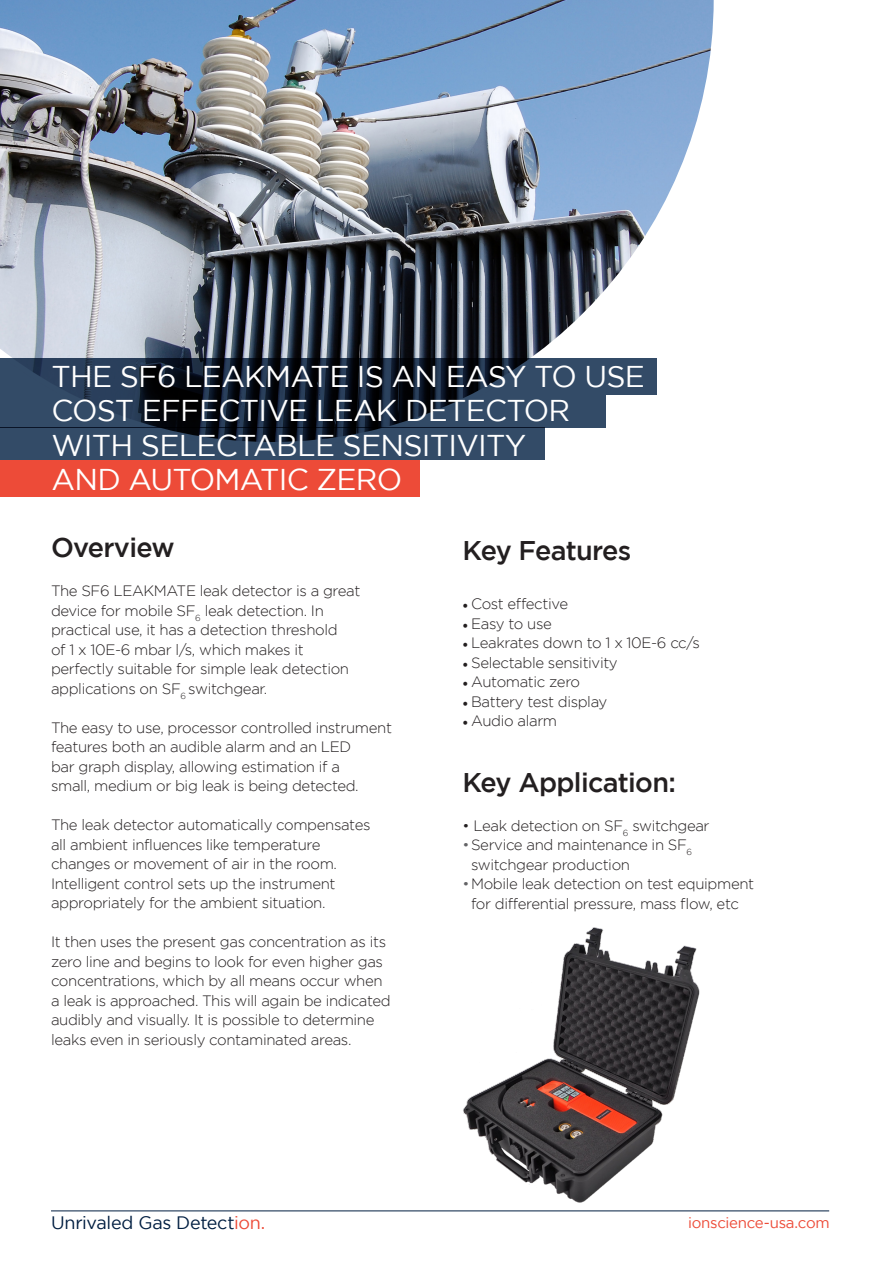
<style>
.page{position:relative;width:893px;height:1263px;background:#fff}
.page>*{position:absolute;margin:0;border:0;box-sizing:border-box;transform-origin:0 0}
.Intro_title{font:30px "Gotham";letter-spacing:-.025em;color:#fff}
.TechSpec__Bullet_lis{font:500 27px "Gotham";letter-spacing:-.025em;color:#231f20}
.t1{font:18px "Gotham";letter-spacing:-.015em;color:#001e41}
.TechSpec__Bullet_lis-2{font:300 15px/19.5px "Gotham";letter-spacing:-.025em;color:#231f20}
.t2{font:15px "Gotham";letter-spacing:-.02em;color:#ed4b38}
.s1{font-family:"Minion Pro";font-weight:400}
.s2{color:#636366}
.s3{color:#ed4b38}
</style>
<div class="page">
<img style="left:0;top:0;width:714px;height:447px">
<hr style="left:51px;top:1210px;width:778px;height:1px;background:#001e41">
<div style="left:0;top:460px;width:420px;height:36px;background:#ed4b38"></div>
<svg style="left:0;top:358px;width:656px;height:37px;background:#1c2b3f"></svg>
<svg style="left:0;top:395px;width:606px;height:32px;background:#203044"></svg>
<svg style="left:0;top:427px;width:544px;height:33px;background:#2d435d"></svg>
<img style="left:463px;top:927px;width:237px;height:276px">
<p class="Intro_title" style="left:52px;top:360px;width:595px">THE SF6 LEAKMATE IS AN EASY TO USE</p>
<p class="Intro_title" style="left:52px;top:394px;width:520px">COST EFFECTIVE LEAK DETECTOR</p>
<p class="Intro_title" style="left:52px;top:429px;width:476px">WITH SELECTABLE SENSITIVITY</p>
<p class="Intro_title" style="left:52px;top:463px;width:352px">AND AUTOMATIC ZERO</p>
<p class="TechSpec__Bullet_lis" style="left:51px;top:532px;width:125px">Overview</p>
<p class="TechSpec__Bullet_lis-2" style="left:51px;top:581px;width:311px">The SF6 LEAKMATE leak detector is a great device for mobile SF<sub>6</sub> leak detection. In practical use, it has a detection threshold<br>of 1 x 10E-6 mbar l/s, which makes it perfectly suitable for simple leak detection applications on SF<sub>6</sub> switchgear.</p>
<p class="TechSpec__Bullet_lis-2" style="left:51px;top:718px;width:342px">The easy to use, processor controlled instrument features both an audible alarm and an LED<br>bar graph display, allowing estimation if a<br>small, medium or big leak is being detected.</p>
<p class="TechSpec__Bullet_lis-2" style="left:51px;top:815px;width:321px">The leak detector automatically compensates all ambient influences like temperature changes or movement of air in the room.<br>Intelligent control sets up the instrument appropriately for the ambient situation.</p>
<p class="TechSpec__Bullet_lis-2" style="left:51px;top:932px;width:341px">It then uses the present gas concentration as its zero line and begins to look for even higher gas concentrations, which by all means occur when a leak is approached. This will again be indicated audibly and visually. It is possible to determine leaks even in seriously contaminated areas.</p>
<p class="TechSpec__Bullet_lis" style="left:463px;top:535px;width:170px">Key Features</p>
<p class="TechSpec__Bullet_lis-2" style="left:463px;top:594px;width:107px"><span class="s1">•</span> Cost effective</p>
<p class="TechSpec__Bullet_lis-2" style="left:463px;top:614px;width:91px"><span class="s1">•</span> Easy to use</p>
<p class="TechSpec__Bullet_lis-2" style="left:463px;top:633px;width:239px"><span class="s1">•</span> Leakrates down to 1 x 10E-6 cc/s</p>
<p class="TechSpec__Bullet_lis-2" style="left:463px;top:653px;width:157px"><span class="s1">•</span> Selectable sensitivity</p>
<p class="TechSpec__Bullet_lis-2" style="left:463px;top:672px;width:119px"><span class="s1">•</span> Automatic zero</p>
<p class="TechSpec__Bullet_lis-2" style="left:463px;top:692px;width:146px"><span class="s1">•</span> Battery test display</p>
<p class="TechSpec__Bullet_lis-2" style="left:463px;top:711px;width:96px"><span class="s1">•</span> Audio alarm</p>
<p class="TechSpec__Bullet_lis" style="left:463px;top:767px;width:215px">Key Application:</p>
<p class="TechSpec__Bullet_lis-2" style="left:463px;top:815px;width:249px">• Leak detection on SF<sub>6</sub> switchgear</p>
<p class="TechSpec__Bullet_lis-2" style="left:471px;top:835px;width:223px;text-indent:-9px"><span class="s2">•</span>Service and maintenance in SF<sub>6 </sub>switchgear production</p>
<p class="TechSpec__Bullet_lis-2" style="left:463px;top:874px;width:293px;text-align:center"><span class="s2">•</span>Mobile leak detection on test equipment for differential pressure, mass flow, etc</p>
<p class="t1" style="left:51px;top:1213px;width:216px">Unrivaled Gas Detect<span class="s3">ion.</span></p>
<p class="t2" style="left:688px;top:1215px;width:143px">ionscience-usa.com</p>
<p class="t1" style="left:51px;top:1218px;width:220px">Unrivalled Gas Detect<span class="s3">ion.</span></p>
<p class="t2" style="left:719px;top:1219px;width:112px">ionscience.com</p>
</div>
